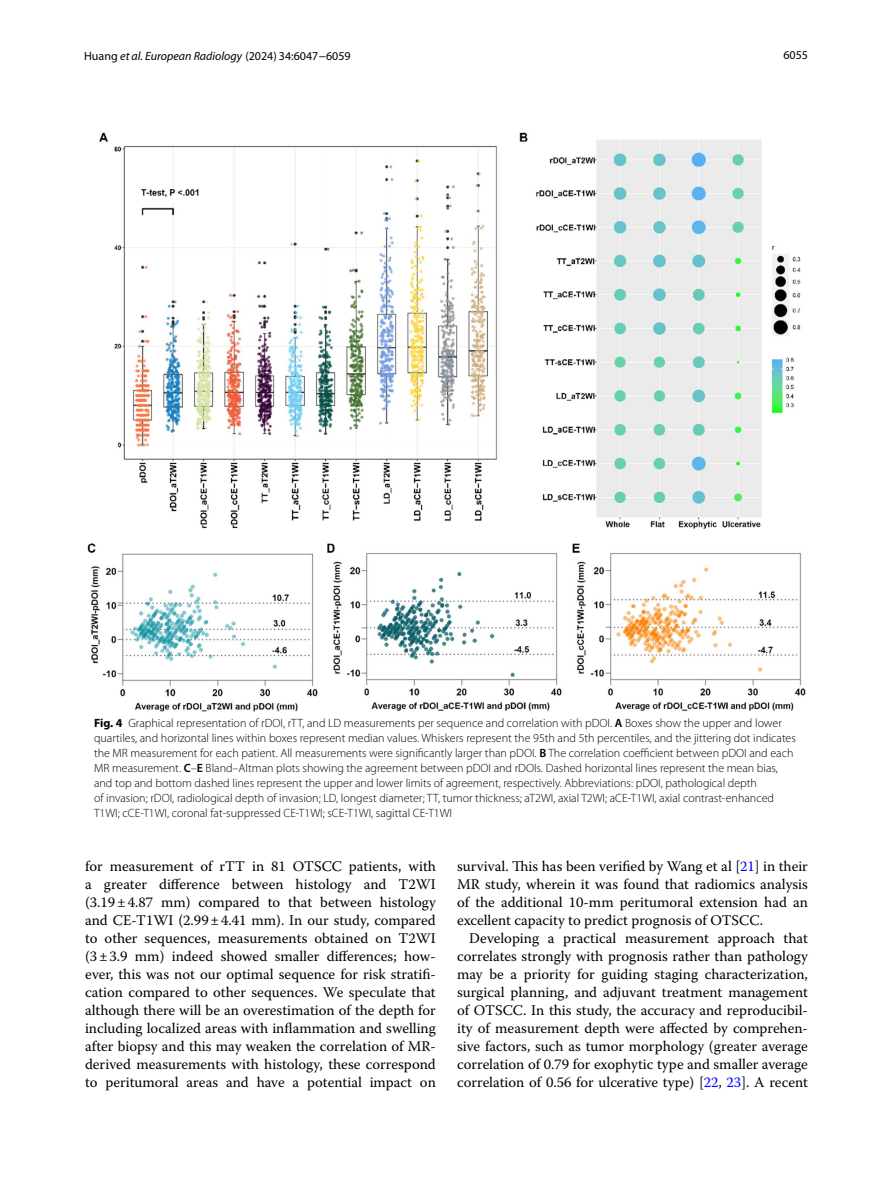
<style>
.page{position:relative;width:893px;height:1187px;background:#fff}
.page>*{position:absolute;margin:0;border:0;box-sizing:border-box;transform-origin:0 0}
.t1{font:14.7px/18px "Warnock Pro";color:#000;text-align:justify}
.t2{font:300 12px/15px "Myriad Pro";color:#000}
.t3{font:italic 12px "Myriad Pro";color:#000}
.t4{font:12px "Myriad Pro";color:#000}
.s1{font-family:"Myriad Pro Regular 2";font-style:normal}
.s2{font-style:normal}
.s3{font-weight:700}
.s4{font-weight:600}
.s5{color:#00f}
</style>
<div class="page">
<img style="left:88px;top:133px;width:717px;height:578px">
<p class="t3" style="left:84px;top:48px;width:268px"><span class="s1">Huang</span> et al. European Radiology <span class="s2">(2024) 34:6047-6059</span></p>
<p class="t4" style="left:783px;top:48px;width:26px">6055</p>
<p class="t2" style="left:94px;top:715px;width:703px"><span class="s3">Fig. 4</span> Graphical representation of rDOI, rTT, and LD measurements per sequence and correlation with pDOI. <span class="s4">A</span> Boxes show the upper and lower quartiles, and horizontal lines within boxes represent median values. Whiskers represent the 95th and 5th percentiles, and the jittering dot indicates the MR measurement for each patient. All measurements were significantly larger than pDOI. <span class="s4">B</span> The correlation coefficient between pDOI and each MR measurement. <span class="s4">C</span>–<span class="s4">E</span> Bland–Altman plots showing the agreement between pDOI and rDOIs. Dashed horizontal lines represent the mean bias, and top and bottom dashed lines represent the upper and lower limits of agreement, respectively. Abbreviations: pDOI, pathological depth<br>of invasion; rDOI, radiological depth of invasion; LD, longest diameter; TT, tumor thickness; aT2WI, axial T2WI; aCE-T1WI, axial contrast-enhanced T1WI; cCE-T1WI, coronal fat-suppressed CE-T1WI; sCE-T1WI, sagittal CE-T1WI</p>
<p class="t1" style="left:85px;top:856px;width:352px">for measurement of rTT in 81 OTSCC patients, with a greater difference between histology and T2WI (3.19±4.87 mm) compared to that between histology and CE-T1WI (2.99±4.41 mm). In our study, compared to other sequences, measurements obtained on T2WI (3±3.9 mm) indeed showed smaller differences; how&shy;ever, this was not our optimal sequence for risk stratifi&shy;cation compared to other sequences. We speculate that although there will be an overestimation of the depth for including localized areas with inflammation and swelling after biopsy and this may weaken the correlation of MR&shy;derived measurements with histology, these correspond to peritumoral areas and have a potential impact on</p>
<p class="t1" style="left:457px;top:856px;width:352px">survival. This has been verified by Wang et al [<span class="s5">21</span>] in their MR study, wherein it was found that radiomics analysis of the additional 10-mm peritumoral extension had an excellent capacity to predict prognosis of OTSCC.</p>
<p class="t1" style="left:457px;top:928px;width:352px;text-indent:12px">Developing a practical measurement approach that correlates strongly with prognosis rather than pathology may be a priority for guiding staging characterization, surgical planning, and adjuvant treatment management of OTSCC. In this study, the accuracy and reproducibil&shy;ity of measurement depth were affected by comprehen&shy;sive factors, such as tumor morphology (greater average correlation of 0.79 for exophytic type and smaller average correlation of 0.56 for ulcerative type) [<span class="s5">22</span>, <span class="s5">23</span>]. A recent</p>
</div>
